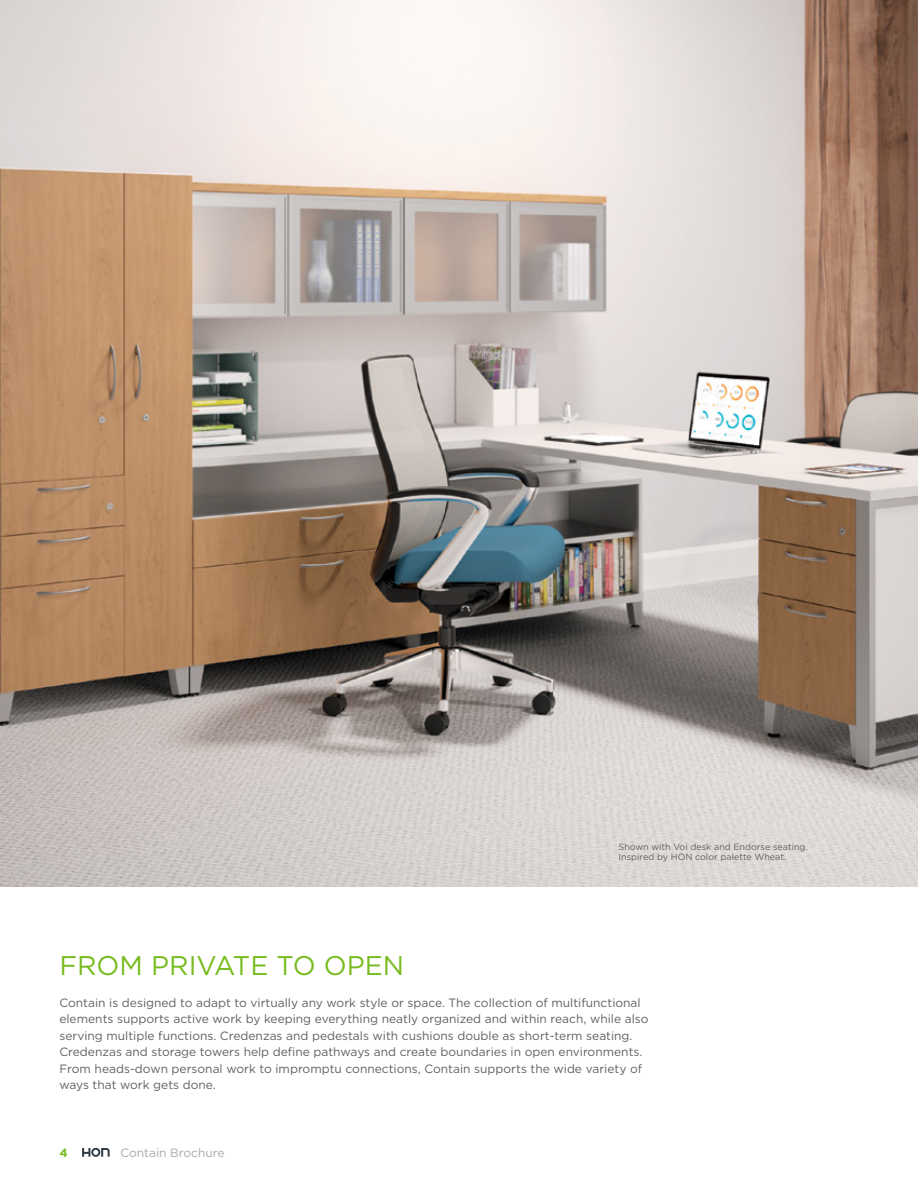
<style>
.page{position:relative;width:918px;height:1188px;background:#fff}
.page>*{position:absolute;margin:0;border:0;box-sizing:border-box;transform-origin:0 0}
.t1{font:27px "Gotham";color:#77bc1f}
.t2{font:12px/16.5px "Gotham";color:#5f6062}
.t3{font:12px "Gotham";color:#aaa9aa}
.t4{font:700 12px "Gotham";color:#77bc1f}
.t5{font:9px/10.8px "Gotham";color:#5f6062}
</style>
<div class="page">
<svg style="left:82px;top:1148px;width:28px;height:9px"></svg>
<img style="left:0;top:0;width:918px;height:887px">
<p class="t5" style="left:619px;top:841px;width:191px">Shown with Voi desk and Endorse seating.<br>Inspired by HON color palette Wheat.</p>
<p class="t1" style="left:59px;top:948px;width:346px">FROM PRIVATE TO OPEN</p>
<p class="t2" style="left:59px;top:994px;width:591px">Contain is designed to adapt to virtually any work style or space. The collection of multifunctional elements supports active work by keeping everything neatly organized and within reach, while also serving multiple functions. Credenzas and pedestals with cushions double as short-term seating.<br>Credenzas and storage towers help define pathways and create boundaries in open environments.<br>From heads-down personal work to impromptu connections, Contain supports the wide variety of ways that work gets done.</p>
<p class="t4" style="left:59px;top:1144px;width:10px">4</p>
<p class="t3" style="left:120px;top:1145px;width:106px">Contain Brochure</p>
</div>
